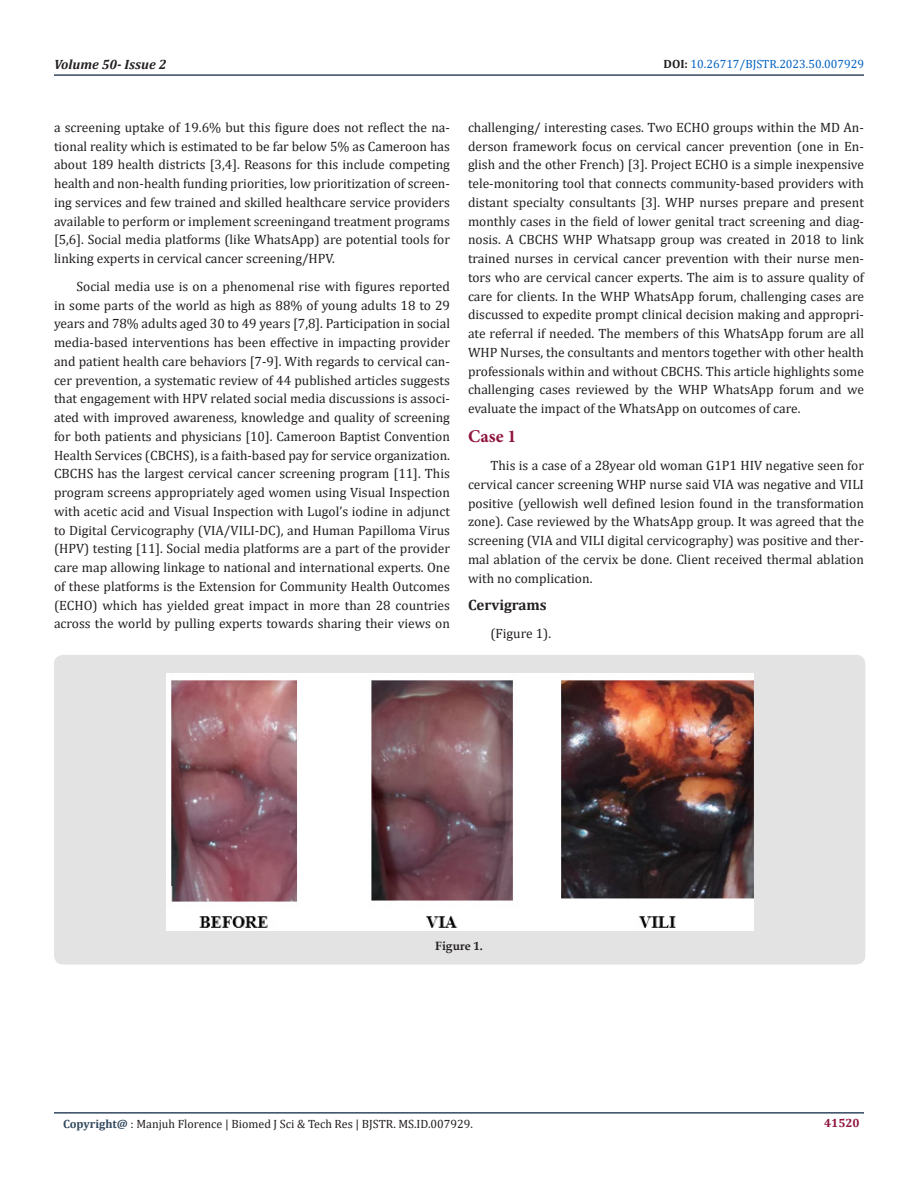
<style>
.page{position:relative;width:918px;height:1188px;background:#fff}
.page>*{position:absolute;margin:0;border:0;box-sizing:border-box;transform-origin:0 0}
.t1{font:700 18px "Minion Pro";color:#8f133a}
.t2{font:700 15px "Cambria";color:#231f20}
.t3{font:13.5px/18.8px "Cambria";color:#231f20;text-align:justify}
.t4{font:italic 700 13.5px "Cambria";color:#231f20}
.t5{font:12px "Cambria";color:#231f20}
.t6{font:12px "Cambria";color:#0563c1}
.t7{font:700 12px "Book Antiqua";color:#231f20}
.t8{font:700 12px "Cambria";color:#8f133a}
.s1{font-weight:700;color:#231f20}
.s2{font-weight:700;color:#34495e}
</style>
<div class="page">
<hr style="left:54px;top:1112px;width:810px;height:2px;background:#34495e">
<hr style="left:54px;top:74px;width:810px;height:2px;background:#34495e">
<div style="left:54px;top:655px;width:811px;height:309px;background:#e3e3e3;border-radius:9px"></div>
<img style="left:167px;top:673px;width:587px;height:257px">
<p class="t4" style="left:54px;top:55px;width:114px">Volume 50- Issue 2</p>
<p class="t6" style="left:664px;top:57px;width:202px"><span class="s1">DOI:</span> 10.26717/BJSTR.2023.50.007929</p>
<p class="t3" style="left:54px;top:118px;width:398px">a screening uptake of 19.6% but this figure does not reflect the na&shy;tional reality which is estimated to be far below 5% as Cameroon has about 189 health districts [3,4]. Reasons for this include competing health and non-health funding priorities, low prioritization of screen&shy;ing services and few trained and skilled healthcare service providers available to perform or implement screeningand treatment programs [5,6]. Social media platforms (like WhatsApp) are potential tools for linking experts in cervical cancer screening/HPV.</p>
<p class="t3" style="left:54px;top:277px;width:398px;text-indent:22px">Social media use is on a phenomenal rise with figures reported in some parts of the world as high as 88% of young adults 18 to 29 years and 78% adults aged 30 to 49 years [7,8]. Participation in social media-based interventions has been effective in impacting provider and patient health care behaviors [7-9]. With regards to cervical can&shy;cer prevention, a systematic review of 44 published articles suggests that engagement with HPV related social media discussions is associ&shy;ated with improved awareness, knowledge and quality of screening for both patients and physicians [10]. Cameroon Baptist Convention Health Services (CBCHS), is a faith-based pay for service organization.<br>CBCHS has the largest cervical cancer screening program [11]. This program screens appropriately aged women using Visual Inspection with acetic acid and Visual Inspection with Lugol’s iodine in adjunct to Digital Cervicography (VIA/VILI-DC), and Human Papilloma Virus (HPV) testing [11]. Social media platforms are a part of the provider care map allowing linkage to national and international experts. One of these platforms is the Extension for Community Health Outcomes (ECHO) which has yielded great impact in more than 28 countries across the world by pulling experts towards sharing their views on</p>
<p class="t3" style="left:468px;top:118px;width:398px">challenging/ interesting cases. Two ECHO groups within the MD An&shy;derson framework focus on cervical cancer prevention (one in En&shy;glish and the other French) [3]. Project ECHO is a simple inexpensive tele-monitoring tool that connects community-based providers with distant specialty consultants [3]. WHP nurses prepare and present monthly cases in the field of lower genital tract screening and diag&shy;nosis. A CBCHS WHP Whatsapp group was created in 2018 to link trained nurses in cervical cancer prevention with their nurse men&shy;tors who are cervical cancer experts. The aim is to assure quality of care for clients. In the WHP WhatsApp forum, challenging cases are discussed to expedite prompt clinical decision making and appropri&shy;ate referral if needed. The members of this WhatsApp forum are all WHP Nurses, the consultants and mentors together with other health professionals within and without CBCHS. This article highlights some challenging cases reviewed by the WHP WhatsApp forum and we evaluate the impact of the WhatsApp on outcomes of care.</p>
<p class="t1" style="left:468px;top:424px;width:50px">Case 1</p>
<p class="t3" style="left:468px;top:456px;width:398px;text-indent:22px">This is a case of a 28year old woman G1P1 HIV negative seen for cervical cancer screening WHP nurse said VIA was negative and VILI positive (yellowish well defined lesion found in the transformation zone). Case reviewed by the WhatsApp group. It was agreed that the screening (VIA and VILI digital cervicography) was positive and ther&shy;mal ablation of the cervix be done. Client received thermal ablation with no complication.</p>
<p class="t2" style="left:468px;top:595px;width:80px">Cervigrams</p>
<p class="t3" style="left:490px;top:624px;width:62px">(Figure 1).</p>
<p class="t7" style="left:435px;top:938px;width:49px">Figure 1.</p>
<p class="t5" style="left:63px;top:1117px;width:412px"><span class="s2">Copyright@</span> : Manjuh Florence | Biomed J Sci &amp; Tech Res | BJSTR. MS.ID.007929.</p>
<p class="t8" style="left:824px;top:1115px;width:37px">41520</p>
</div>
